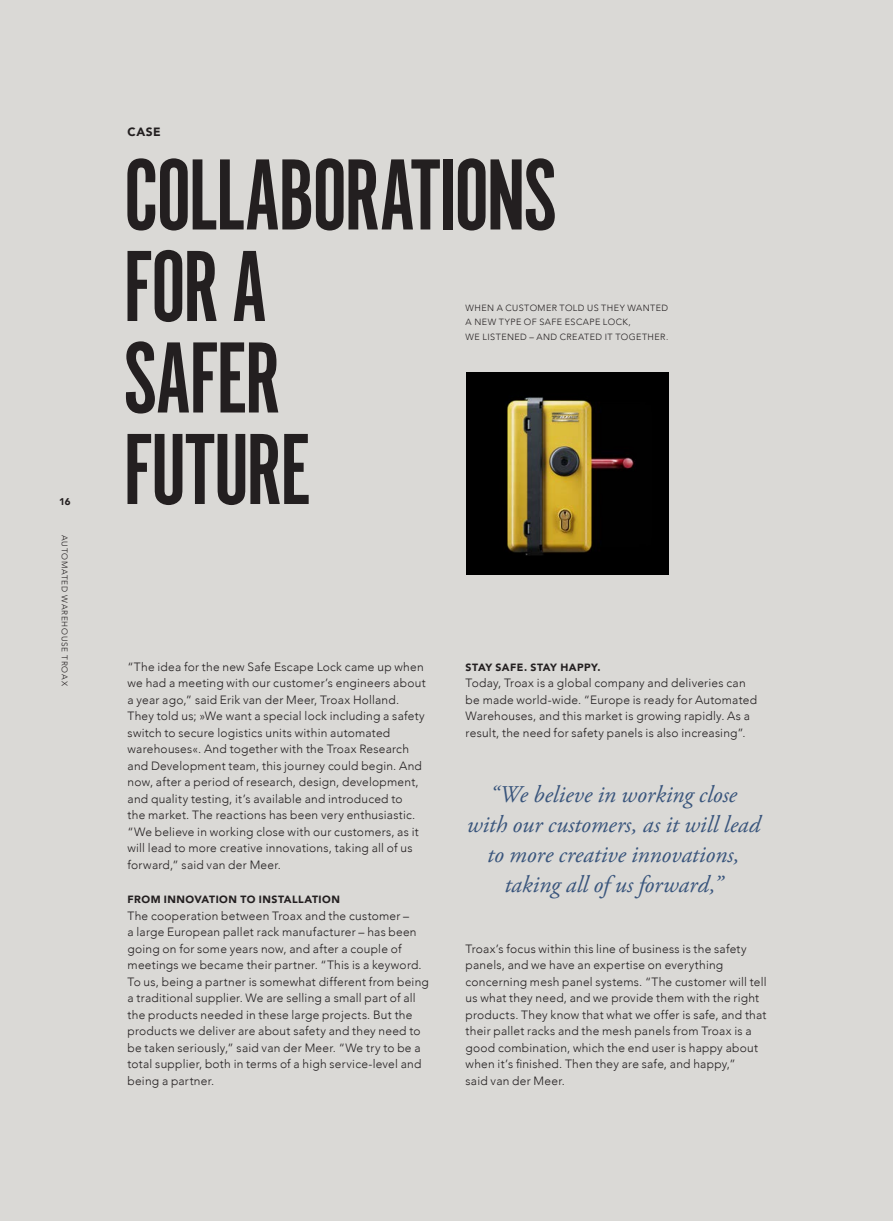
<style>
.page{position:relative;width:893px;height:1221px;background:#fff}
.page>*{position:absolute;margin:0;border:0;box-sizing:border-box;transform-origin:0 0}
.t1{font:105px/91.5px "Alternate Got No 1 D";letter-spacing:-.025em;color:#231f20}
.t2{font:italic 24px/30px "Adobe Garamond Pro";color:#39557c;text-align:center}
.t3{font:300 12px/16.5px "Avenir";letter-spacing:.02em;color:#231f20}
.t4{font:900 12px "Avenir";color:#231f20}
.t5{font:900 10.5px "Avenir";letter-spacing:.04em;color:#231f20}
.t6{font:900 9.75px "Avenir";color:#231f20}
.t7{font:300 9px/14.4px "Avenir";letter-spacing:.05em;color:#231f20}
.t8{font:300 8.25px "Avenir";letter-spacing:.09em;color:#231f20}
</style>
<div class="page">
<div style="left:0;top:0;width:893px;height:1220px;background:#dad9d6"></div>
<div style="left:466px;top:372px;width:202px;height:203px;background:#000"></div>
<img style="left:507px;top:397px;width:128px;height:159px">
<p class="t6" style="left:59px;top:493px;width:13px">16</p>
<p class="t8" style="left:70px;top:535px;width:152px;rotate:90deg">AUTOMATED WAREHOUSE TROAX</p>
<p class="t4" style="left:128px;top:121px;width:35px">CASE</p>
<h1 class="t1" style="left:123px;top:152px;width:435px">COLLABORATIONS<br>FOR A<br>SAFER<br>FUTURE</h1>
<p class="t7" style="left:466px;top:301px;width:204px">WHEN A CUSTOMER TOLD US THEY WANTED<br>A NEW TYPE OF SAFE ESCAPE LOCK,<br>WE LISTENED – AND CREATED IT TOGETHER.</p>
<p class="t3" style="left:128px;top:658px;width:300px">“The idea for the new Safe Escape Lock came up when we had a meeting with our customer’s engineers about a year ago,” said Erik van der Meer, Troax Holland.<br>They told us; »We want a special lock including a safety switch to secure logistics units within automated warehouses«. And together with the Troax Research and Development team, this journey could begin. And now, after a period of research, design, development, and quality testing, it’s available and introduced to<br>the market. The reactions has been very enthusiastic. “We believe in working close with our customers, as it will lead to more creative innovations, taking all of us forward,” said van der Meer.</p>
<p class="t5" style="left:128px;top:890px;width:214px">FROM INNOVATION TO INSTALLATION</p>
<p class="t3" style="left:128px;top:907px;width:303px">The cooperation between Troax and the customer –<br>a large European pallet rack manufacturer – has been going on for some years now, and after a couple of meetings we became their partner. “This is a keyword.<br>To us, being a partner is somewhat different from being a traditional supplier. We are selling a small part of all the products needed in these large projects. But the products we deliver are about safety and they need to be taken seriously,” said van der Meer. “We try to be a total supplier, both in terms of a high service-level and being a partner.</p>
<p class="t5" style="left:466px;top:658px;width:137px">STAY SAFE. STAY HAPPY.</p>
<p class="t3" style="left:466px;top:674px;width:293px">Today, Troax is a global company and deliveries can be made world-wide. “Europe is ready for Automated Warehouses, and this market is growing rapidly. As a result, the need for safety panels is also increasing”.</p>
<h2 class="t2" style="left:467px;top:780px;width:295px">“We believe in working close with our customers, as it will lead to more creative innovations, taking all of us forward,”</h2>
<p class="t3" style="left:466px;top:940px;width:302px">Troax’s focus within this line of business is the safety panels, and we have an expertise on everything concerning mesh panel systems. “The customer will tell us what they need, and we provide them with the right products. They know that what we offer is safe, and that their pallet racks and the mesh panels from Troax is a good combination, which the end user is happy about when it’s finished. Then they are safe, and happy,”<br>said van der Meer.</p>
</div>
